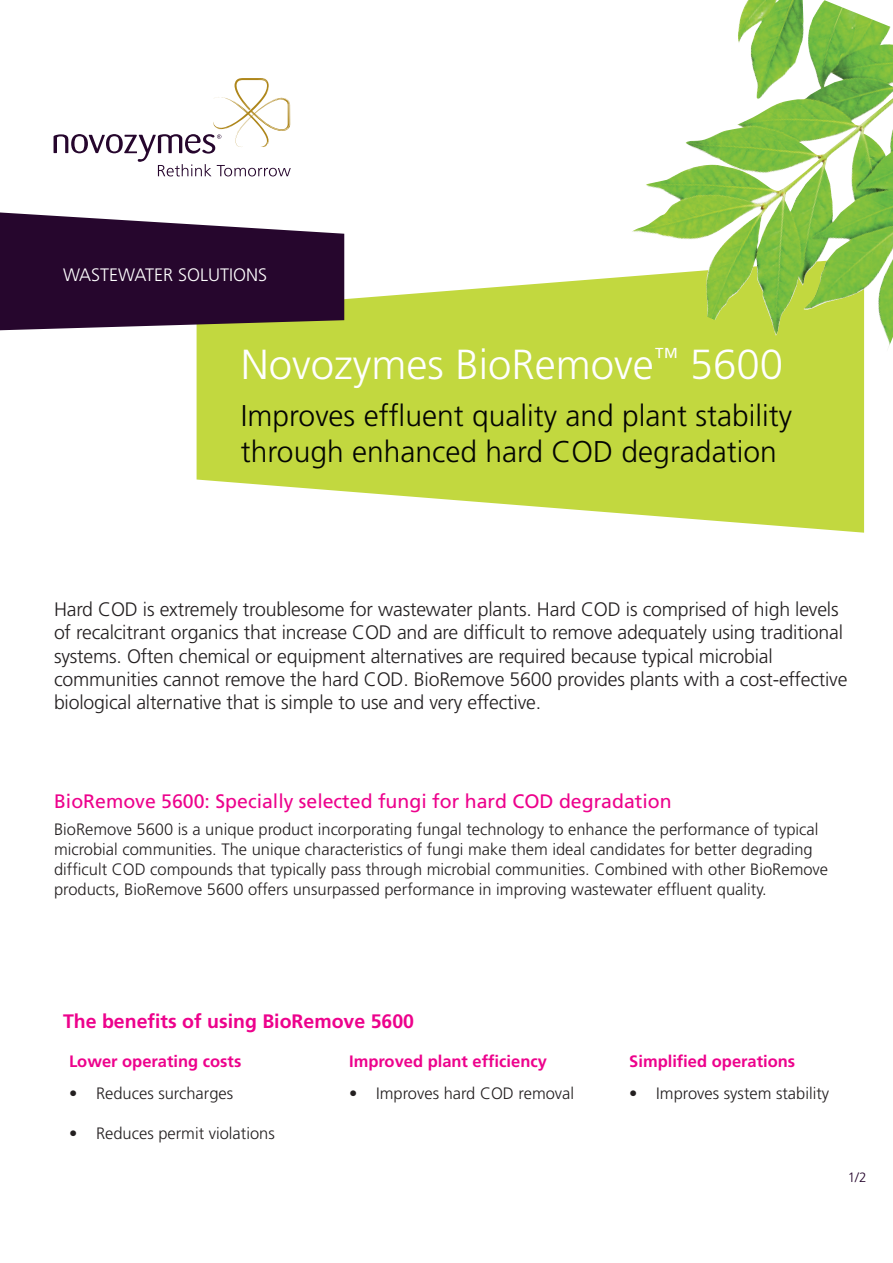
<style>
.page{position:relative;width:893px;height:1263px;background:#fff}
.page>*{position:absolute;margin:0;border:0;box-sizing:border-box;transform-origin:0 0}
.t1{font:300 42px "Frutiger";color:#fff}
.t2{font:300 30px/36px "Frutiger";color:#040503}
.t3{font:300 19.5px/23.4px "Frutiger";letter-spacing:-.01em;color:#231f20}
.t4{font:19.5px "Frutiger";color:#ed028c}
.t5{font:700 19.5px "Frutiger";color:#ed028c}
.t6{font:300 18px "Frutiger";color:#fff}
.t7{font:300 16.5px/19.8px "Frutiger";color:#231f20}
.t8{font:700 16.5px "Frutiger";color:#ed028c}
.t9{font:300 13.5px "Frutiger";color:#26062d}
</style>
<div class="page">
<svg style="left:197px;top:258px;width:667px;height:275px;fill:#c2d83f"></svg>
<svg style="left:0;top:212px;width:344px;height:118px;background:#412643"></svg>
<svg style="left:54px;top:78px;width:237px;height:98px"></svg>
<img style="left:631px;top:0;width:260px;height:336px">
<p class="t6" style="left:63px;top:265px;width:168px">WASTEWATER so lutions</p>
<h1 class="t1" style="left:241px;top:341px;width:544px">Novozymes BioRemove<sup>™</sup> 5600</h1>
<h2 class="t2" style="left:241px;top:398px;width:553px">Improves effluent quality and plant stability through enhanced hard COD degradation</h2>
<p class="t3" style="left:54px;top:598px;width:795px">Hard COD is extremely troublesome for wastewater plants. Hard COD is comprised of high levels of recalcitrant organics that increase COD and are difficult to remove adequately using traditional systems. Often chemical or equipment alternatives are required because typical microbial communities cannot remove the hard COD. BioRemove 5600 provides plants with a cost-effective biological alternative that is simple to use and very effective.</p>
<p class="t4" style="left:54px;top:790px;width:619px">BioRemove 5600: Specially selected fungi for hard COD degradation</p>
<p class="t7" style="left:54px;top:820px;width:776px">BioRemove 5600 is a unique product incorporating fungal technology to enhance the performance of typical microbial communities. The unique characteristics of fungi make them ideal candidates for better degrading difficult COD compounds that typically pass through microbial communities. Combined with other BioRemove products, BioRemove 5600 offers unsurpassed performance in improving wastewater effluent quality.</p>
<p class="t5" style="left:63px;top:1009px;width:353px">The benefits of using BioRemove 5600</p>
<p class="t8" style="left:69px;top:1051px;width:174px">Lower operating costs</p>
<p class="t8" style="left:349px;top:1051px;width:199px">Improved plant efficiency</p>
<p class="t8" style="left:629px;top:1051px;width:167px">Simplified operations</p>
<p class="t7" style="left:69px;top:1084px;width:166px">• Reduces surcharges</p>
<p class="t7" style="left:69px;top:1123px;width:207px">• Reduces permit violations</p>
<p class="t7" style="left:349px;top:1084px;width:227px">• Improves hard COD removal</p>
<p class="t7" style="left:629px;top:1084px;width:201px">• Improves system stability</p>
<p class="t9" style="left:848px;top:1170px;width:20px">1/2</p>
</div>
